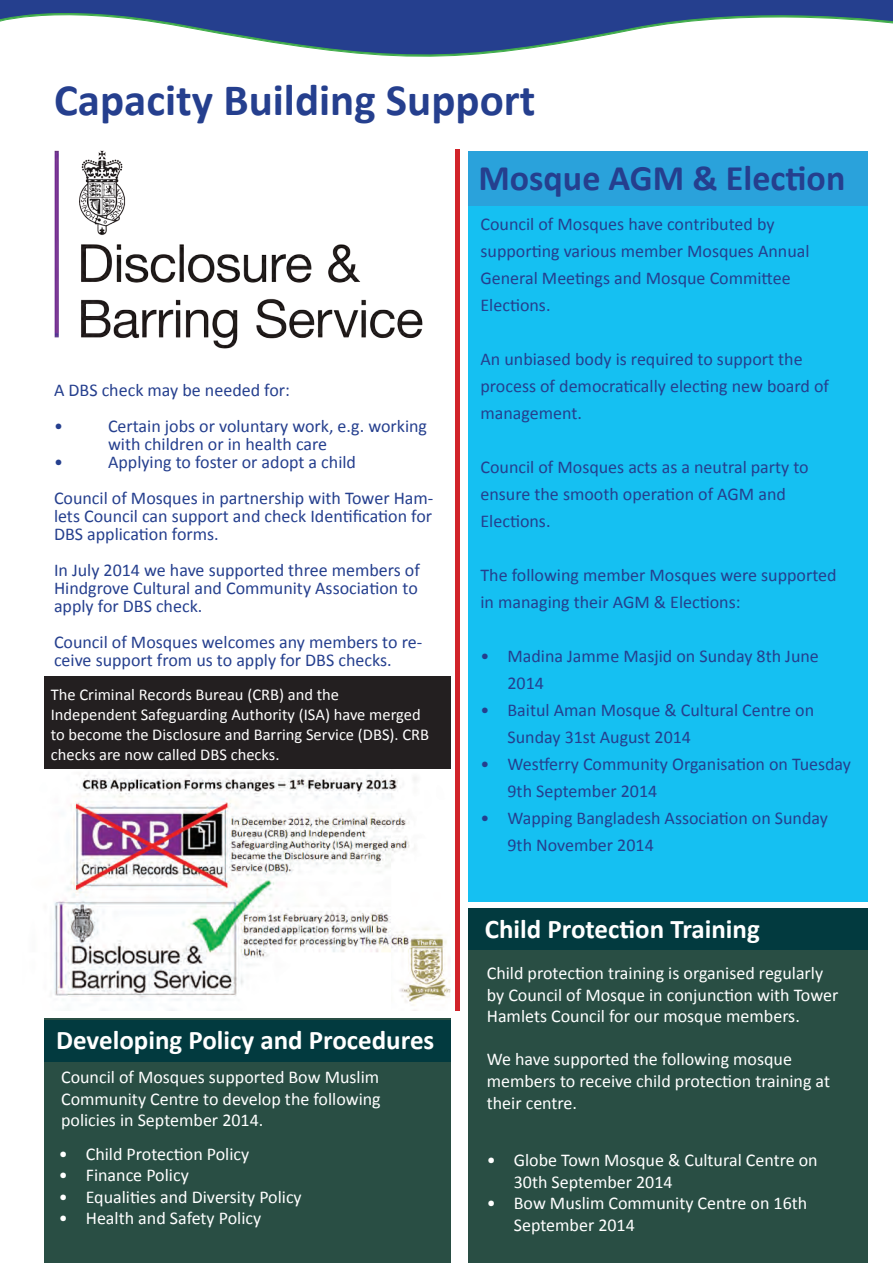
<style>
.page{position:relative;width:893px;height:1263px;background:#fff}
.page>*{position:absolute;margin:0;border:0;box-sizing:border-box;transform-origin:0 0}
.t1{font:700 45px "Calibri";color:#253f8e}
.t2{font:700 36px "Calibri";color:#253f8e}
.t3{font:700 27px "Calibri";color:#fff}
.t4{font:18px/27px "Calibri";color:#253f8e}
.t5{font:18px/21.6px "Calibri";color:#fff}
.t6{font:16.5px/19.8px "Calibri";color:#fff}
</style>
<div class="page">
<div style="left:468px;top:151px;width:400px;height:750px;background:#15c0f2"></div>
<div style="left:44px;top:676px;width:407px;height:334px;background:#231f20"></div>
<svg style="left:0;top:0;width:893px;height:57px"></svg>
<div style="left:44px;top:1019px;width:407px;height:244px;background:#294e44"></div>
<div style="left:468px;top:908px;width:400px;height:355px;background:#294e44"></div>
<img style="left:44px;top:770px;width:407px;height:240px">
<img style="left:54px;top:150px;width:369px;height:199px">
<hr style="left:455px;top:150px;width:4px;height:861px;background:#d1232a">
<div style="left:44px;top:1020px;width:407px;height:41px;background:#023a3f"></div>
<div style="left:468px;top:908px;width:400px;height:41px;background:#023a3f"></div>
<div style="left:468px;top:152px;width:400px;height:54px;background:#2aa2db"></div>
<h1 class="t1" style="left:54px;top:71px;width:483px">Capacity Building Support</h1>
<h2 class="t2" style="left:478px;top:155px;width:368px">Mosque AGM &amp; Election</h2>
<p class="t4" style="left:54px;top:372px;width:237px;line-height:36px">A DBS check may be needed for: •</p>
<p class="t4" style="left:108px;top:417px;width:321px;line-height:18px">Certain jobs or voluntary work, e.g. working with children or in health care</p>
<p class="t4" style="left:54px;top:444px;width:381px;line-height:36px;text-indent:54px">Applying to foster or adopt a child<br>Council of Mosques in partnership with Tower Ham-</p>
<p class="t4" style="left:54px;top:507px;width:380px;line-height:18px">lets Council can support and check Identification for<br>DBS application forms.</p>
<p class="t4" style="left:54px;top:561px;width:367px;line-height:18px;text-align:justify">In July 2014 we have supported three members of Hindgrove Cultural and Community Association to apply for DBS check.</p>
<p class="t4" style="left:54px;top:633px;width:370px;line-height:18px">Council of Mosques welcomes any members to re&shy;ceive support from us to apply for DBS checks.</p>
<p class="t6" style="left:51px;top:685px;width:380px">The Criminal Records Bureau (CRB) and the Independent Safeguarding Authority (ISA) have merged to become the Disclosure and Barring Service (DBS). CRB checks are now called DBS checks.</p>
<p class="t4" style="left:54px;top:449px;width:10px">•</p>
<h3 class="t3" style="left:56px;top:1023px;width:380px">Developing Policy and Procedures</h3>
<p class="t5" style="left:61px;top:1066px;width:321px;text-align:justify">Council of Mosques supported Bow Muslim Community Centre to develop the following policies in September 2014.</p>
<p class="t5" style="left:59px;top:1143px;width:192px">• Child Protection Policy</p>
<p class="t5" style="left:59px;top:1164px;width:132px">• Finance Policy</p>
<p class="t5" style="left:59px;top:1186px;width:244px">• Equalities and Diversity Policy</p>
<p class="t5" style="left:59px;top:1208px;width:204px">• Health and Safety Policy</p>
<p class="t4" style="left:480px;top:211px;width:331px">Council of Mosques have contributed by supporting various member Mosques Annual General Meetings and Mosque Committee Elections.</p>
<p class="t4" style="left:480px;top:346px;width:350px">An unbiased body is required to support the process of democratically electing new board of management.</p>
<p class="t4" style="left:480px;top:454px;width:330px">Council of Mosques acts as a neutral party to ensure the smooth operation of AGM and<br>Elections.</p>
<p class="t4" style="left:480px;top:562px;width:358px">The following member Mosques were supported in managing their AGM &amp; Elections:</p>
<p class="t4" style="left:507px;top:643px;width:313px;text-indent:-27px">• Madina Jamme Masjid on Sunday 8th June<br>2014</p>
<p class="t4" style="left:507px;top:697px;width:308px;text-indent:-27px">• Baitul Aman Mosque &amp; Cultural Centre on<br>Sunday 31st August 2014</p>
<p class="t4" style="left:507px;top:751px;width:345px;text-indent:-27px">• Westferry Community Organisation on Tuesday<br>9th September 2014</p>
<p class="t4" style="left:507px;top:805px;width:322px;text-indent:-27px">• Wapping Bangladesh Association on Sunday<br>9th November 2014</p>
<h3 class="t3" style="left:485px;top:912px;width:277px">Child Protection Training</h3>
<p class="t5" style="left:487px;top:962px;width:353px">Child protection training is organised regularly by Council of Mosque in conjunction with Tower<br>Hamlets Council for our mosque members.</p>
<p class="t5" style="left:487px;top:1049px;width:345px">We have supported the following mosque members to receive child protection training at their centre.</p>
<p class="t5" style="left:514px;top:1149px;width:305px;text-indent:-27px">• Globe Town Mosque &amp; Cultural Centre on<br>30th September 2014</p>
<p class="t5" style="left:514px;top:1192px;width:295px;text-indent:-27px">• Bow Muslim Community Centre on 16th<br>September 2014</p>
</div>
